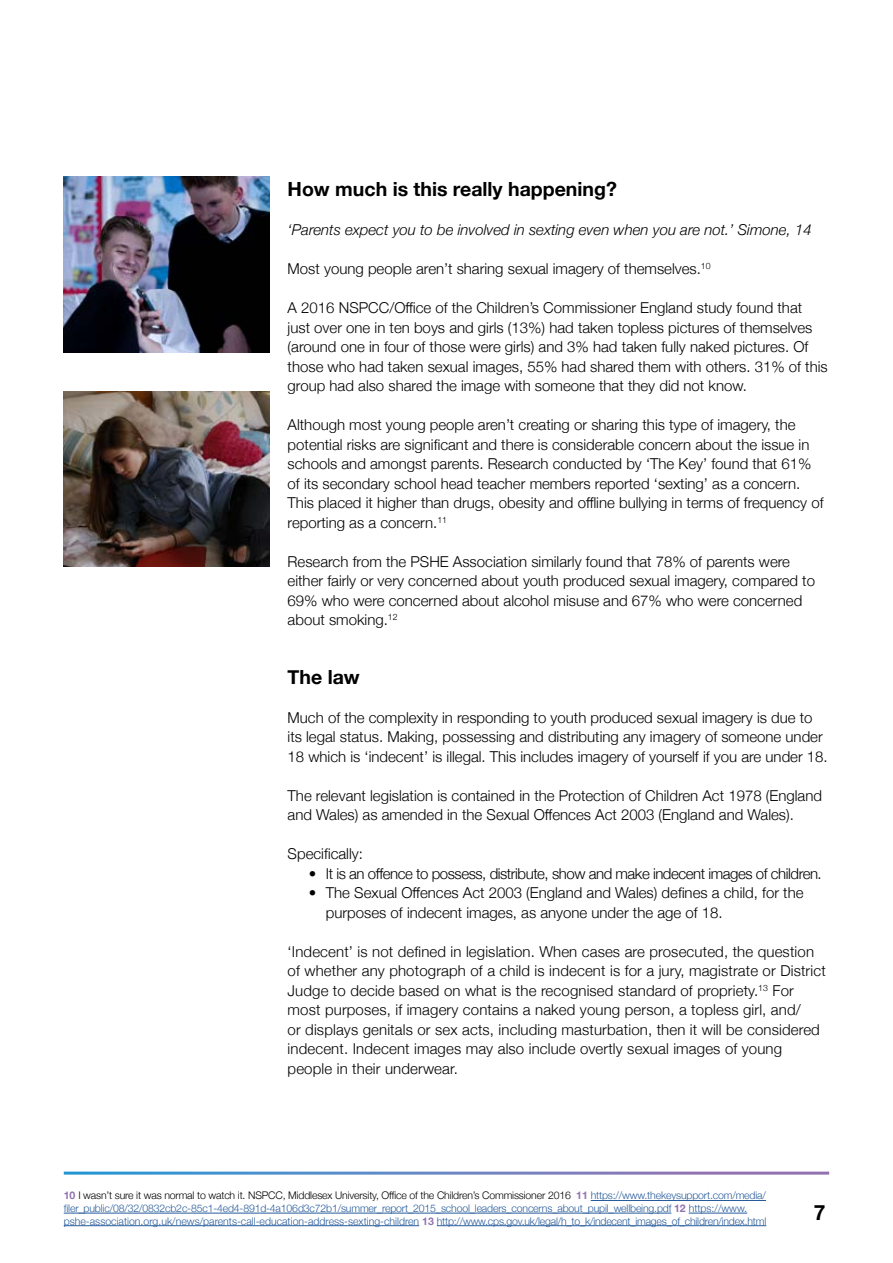
<style>
.page{position:relative;width:893px;height:1263px;background:#fff}
.page>*{position:absolute;margin:0;border:0;box-sizing:border-box;transform-origin:0 0}
.t1{font:700 21px "Helvetica Neue";color:#000}
.t2{font:700 19.5px "Helvetica Neue";color:#000}
.Body{font:300 15px/19.5px "Helvetica Neue";color:#000}
.Body-2{font:300 15px "Helvetica Neue";letter-spacing:-.03em;color:#000}
.Body-3{font:italic 300 15px "Helvetica Neue";color:#000}
.footnotes{font:300 10.5px/12.6px "Helvetica Neue";letter-spacing:-.015em;color:#275b9b}
.s1{font-weight:700;color:#9171b0}
.s2{color:#000}
</style>
<div class="page">
<img style="left:64px;top:177px;width:206px;height:175px">
<img style="left:64px;top:391px;width:206px;height:176px">
<hr style="left:591px;top:1200px;width:175px;height:1px;background:#275b9b">
<hr style="left:64px;top:1213px;width:607px;height:1px;background:#275b9b">
<hr style="left:689px;top:1213px;width:58px;height:1px;background:#275b9b">
<hr style="left:64px;top:1225px;width:355px;height:1px;background:#275b9b">
<hr style="left:437px;top:1225px;width:329px;height:1px;background:#275b9b">
<p class="t2" style="left:288px;top:174px;width:331px">How much is this really happening?</p>
<p class="Body-3" style="left:288px;top:218px;width:526px">‘Parents expect you to be involved in sexting even when you are not.’ Simone, 14</p>
<p class="Body" style="left:288px;top:258px;width:424px">Most young people aren’t sharing sexual imagery of themselves.<sup>10</sup></p>
<p class="Body" style="left:288px;top:297px;width:542px">A 2016 NSPCC/Office of the Children’s Commissioner England study found that just over one in ten boys and girls (13%) had taken topless pictures of themselves (around one in four of those were girls) and 3% had taken fully naked pictures. Of those who had taken sexual images, 55% had shared them with others. 31% of this group had also shared the image with someone that they did not know.</p>
<p class="Body" style="left:288px;top:414px;width:537px">Although most young people aren’t creating or sharing this type of imagery, the potential risks are significant and there is considerable concern about the issue in schools and amongst parents. Research conducted by ‘The Key’ found that 61% of its secondary school head teacher members reported ‘sexting’ as a concern.<br>This placed it higher than drugs, obesity and offline bullying in terms of frequency of reporting as a concern.<sup>11</sup></p>
<p class="Body" style="left:288px;top:551px;width:529px">Research from the PSHE Association similarly found that 78% of parents were either fairly or very concerned about youth produced sexual imagery, compared to 69% who were concerned about alcohol misuse and 67% who were concerned about smoking.<sup>12</sup></p>
<p class="t2" style="left:288px;top:662px;width:74px">The law</p>
<p class="Body" style="left:288px;top:707px;width:542px">Much of the complexity in responding to youth produced sexual imagery is due to its legal status. Making, possessing and distributing any imagery of someone under<br>18 which is ‘indecent’ is illegal. This includes imagery of yourself if you are under 18.</p>
<p class="Body" style="left:288px;top:785px;width:536px">The relevant legislation is contained in the Protection of Children Act 1978 (England and Wales) as amended in the Sexual Offences Act 2003 (England and Wales).</p>
<p class="Body" style="left:288px;top:843px;width:77px">Specifically:</p>
<p class="Body-2" style="left:309px;top:861px;width:514px">• It is an offence to possess, distribute, show and make indecent images of children.</p>
<p class="Body" style="left:326px;top:882px;width:479px;text-indent:-17px">• The Sexual Offences Act 2003 (England and Wales) defines a child, for the purposes of indecent images, as anyone under the age of 18.</p>
<p class="Body" style="left:288px;top:941px;width:540px">‘Indecent’ is not defined in legislation. When cases are prosecuted, the question of whether any photograph of a child is indecent is for a jury, magistrate or District Judge to decide based on what is the recognised standard of propriety.<sup>13</sup> For most purposes, if imagery contains a naked young person, a topless girl, and/<br>or displays genitals or sex acts, including masturbation, then it will be considered indecent. Indecent images may also include overtly sexual images of young people in their underwear.</p>
<p class="footnotes" style="left:64px;top:1188px;width:704px"><span class="s1">10</span> <span class="s2">I wasn’t sure it was normal to watch it. NSPCC, Middlesex University, Office of the Children’s Commissioner 2016</span> <span class="s1">11</span> https://www.thekeysupport.com/media/ filer_public/08/32/0832cb2c-85c1-4ed4-891d-4a106d3c72b1/summer_report_2015_school_leaders_concerns_about_pupil_wellbeing.pdf <span class="s1">12</span> https://www. pshe-association.org.uk/news/parents-call-education-address-sexting-children <span class="s1">13</span> http://www.cps.gov.uk/legal/h_to_k/indecent_images_of_children/index.html</p>
<h1 class="t1" style="left:814px;top:1196px;width:13px">7</h1>
</div>
